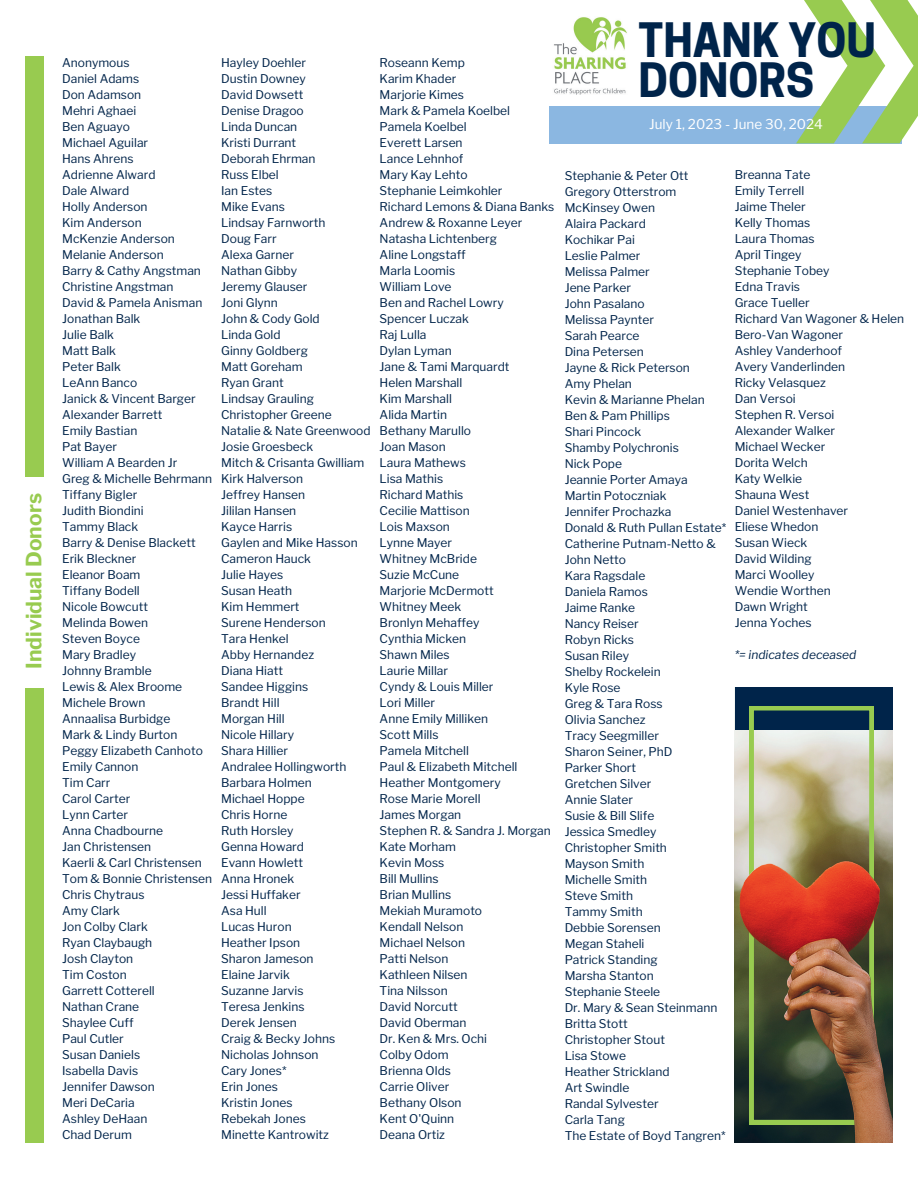
<style>
.page{position:relative;width:918px;height:1188px;background:#fff}
.page>*{position:absolute;margin:0;border:0;box-sizing:border-box;transform-origin:0 0}
.t1{font:700 44.55px/39.3px "Cooper Hewitt";color:#00244a}
.t2{font:700 21px "Libre Franklin";color:#98cb50}
.t3{font:13.5px "Libre Franklin";color:#fff}
.t4{font:12px/16px "Libre Franklin";color:#00244a}
.t5{font:italic 12px "Libre Franklin";color:#00244a}
</style>
<div class="page">
<div style="left:25px;top:56px;width:19px;height:1086px;background:#98cb50"></div>
<div style="left:17px;top:478px;width:35px;height:210px;background:#fff"></div>
<img style="left:735px;top:730px;width:157px;height:100px">
<img style="left:554px;top:17px;width:73px;height:78px">
<div style="left:549px;top:106px;width:352px;height:37px;background:#8bb7e1"></div>
<svg style="left:796px;top:0;width:122px;height:143px"></svg>
<div style="left:735px;top:688px;width:157px;height:42px;background:#00244a"></div>
<svg style="left:750px;top:706px;width:124px;height:124px"></svg>
<img style="left:734px;top:830px;width:158px;height:312px">
<h2 class="t2" style="left:21px;top:669px;width:177px;rotate:-90deg">Individual Donors</h2>
<p class="t4" style="left:62px;top:55px;width:152px">Anonymous<br>Daniel Adams<br>Don Adamson<br>Mehri Aghaei<br>Ben Aguayo<br>Michael Aguilar<br>Hans Ahrens<br>Adrienne Alward<br>Dale Alward<br>Holly Anderson<br>Kim Anderson<br>McKenzie Anderson<br>Melanie Anderson<br>Barry &amp; Cathy Angstman<br>Christine Angstman<br>David &amp; Pamela Anisman<br>Jonathan Balk<br>Julie Balk<br>Matt Balk<br>Peter Balk<br>LeAnn Banco<br>Janick &amp; Vincent Barger<br>Alexander Barrett<br>Emily Bastian<br>Pat Bayer<br>William A Bearden Jr<br>Greg &amp; Michelle Behrmann<br>Tiffany Bigler<br>Judith Biondini<br>Tammy Black<br>Barry &amp; Denise Blackett<br>Erik Bleckner<br>Eleanor Boam<br>Tiffany Bodell<br>Nicole Bowcutt<br>Melinda Bowen<br>Steven Boyce<br>Mary Bradley<br>Johnny Bramble<br>Lewis &amp; Alex Broome<br>Michele Brown<br>Annaalisa Burbidge<br>Mark &amp; Lindy Burton<br>Peggy Elizabeth Canhoto<br>Emily Cannon<br>Tim Carr<br>Carol Carter<br>Lynn Carter<br>Anna Chadbourne<br>Jan Christensen<br>Kaerli &amp; Carl Christensen<br>Tom &amp; Bonnie Christensen<br>Chris Chytraus<br>Amy Clark<br>Jon Colby Clark<br>Ryan Claybaugh<br>Josh Clayton<br>Tim Coston<br>Garrett Cotterell<br>Nathan Crane<br>Shaylee Cuff<br>Paul Cutler<br>Susan Daniels<br>Isabella Davis<br>Jennifer Dawson<br>Meri DeCaria<br>Ashley DeHaan<br>Chad Derum</p>
<p class="t4" style="left:221px;top:55px;width:151px">Hayley Doehler<br>Dustin Downey<br>David Dowsett<br>Denise Dragoo<br>Linda Duncan<br>Kristi Durrant<br>Deborah Ehrman<br>Russ Elbel<br>Ian Estes<br>Mike Evans<br>Lindsay Farnworth<br>Doug Farr<br>Alexa Garner<br>Nathan Gibby<br>Jeremy Glauser<br>Joni Glynn<br>John &amp; Cody Gold<br>Linda Gold<br>Ginny Goldberg<br>Matt Goreham<br>Ryan Grant<br>Lindsay Grauling<br>Christopher Greene<br>Natalie &amp; Nate Greenwood<br>Josie Groesbeck<br>Mitch &amp; Crisanta Gwilliam<br>Kirk Halverson<br>Jeffrey Hansen<br>Jililan Hansen<br>Kayce Harris<br>Gaylen and Mike Hasson<br>Cameron Hauck<br>Julie Hayes<br>Susan Heath<br>Kim Hemmert<br>Surene Henderson<br>Tara Henkel<br>Abby Hernandez<br>Diana Hiatt<br>Sandee Higgins<br>Brandt Hill<br>Morgan Hill<br>Nicole Hillary<br>Shara Hillier<br>Andralee Hollingworth<br>Barbara Holmen<br>Michael Hoppe<br>Chris Horne<br>Ruth Horsley<br>Genna Howard<br>Evann Howlett<br>Anna Hronek<br>Jessi Huffaker<br>Asa Hull<br>Lucas Huron<br>Heather Ipson<br>Sharon Jameson<br>Elaine Jarvik<br>Suzanne Jarvis<br>Teresa Jenkins<br>Derek Jensen<br>Craig &amp; Becky Johns<br>Nicholas Johnson<br>Cary Jones*<br>Erin Jones<br>Kristin Jones<br>Rebekah Jones<br>Minette Kantrowitz</p>
<p class="t4" style="left:380px;top:55px;width:176px">Roseann Kemp<br>Karim Khader<br>Marjorie Kimes<br>Mark &amp; Pamela Koelbel<br>Pamela Koelbel<br>Everett Larsen<br>Lance Lehnhof<br>Mary Kay Lehto<br>Stephanie Leimkohler<br>Richard Lemons &amp; Diana Banks<br>Andrew &amp; Roxanne Leyer<br>Natasha Lichtenberg<br>Aline Longstaff<br>Marla Loomis<br>William Love<br>Ben and Rachel Lowry<br>Spencer Luczak<br>Raj Lulla<br>Dylan Lyman<br>Jane &amp; Tami Marquardt<br>Helen Marshall<br>Kim Marshall<br>Alida Martin<br>Bethany Marullo<br>Joan Mason<br>Laura Mathews<br>Lisa Mathis<br>Richard Mathis<br>Cecilie Mattison<br>Lois Maxson<br>Lynne Mayer<br>Whitney McBride<br>Suzie McCune<br>Marjorie McDermott<br>Whitney Meek<br>Bronlyn Mehaffey<br>Cynthia Micken<br>Shawn Miles<br>Laurie Millar<br>Cyndy &amp; Louis Miller<br>Lori Miller<br>Anne Emily Milliken<br>Scott Mills<br>Pamela Mitchell<br>Paul &amp; Elizabeth Mitchell<br>Heather Montgomery<br>Rose Marie Morell<br>James Morgan<br>Stephen R. &amp; Sandra J. Morgan<br>Kate Morham<br>Kevin Moss<br>Bill Mullins<br>Brian Mullins<br>Mekiah Muramoto<br>Kendall Nelson<br>Michael Nelson<br>Patti Nelson<br>Kathleen Nilsen<br>Tina Nilsson<br>David Norcutt<br>David Oberman<br>Dr. Ken &amp; Mrs. Ochi<br>Colby Odom<br>Brienna Olds<br>Carrie Oliver<br>Bethany Olson<br>Kent O'Quinn<br>Deana Ortiz</p>
<h1 class="t1" style="left:639px;top:21px;width:239px">THANK YOU<br>DONORS</h1>
<p class="t3" style="left:649px;top:116px;width:175px">July 1, 2023 - June 30, 2024</p>
<p class="t4" style="left:565px;top:167px;width:163px">Stephanie &amp; Peter Ott<br>Gregory Otterstrom<br>McKinsey Owen<br>Alaira Packard<br>Kochikar Pai<br>Leslie Palmer<br>Melissa Palmer<br>Jene Parker<br>John Pasalano<br>Melissa Paynter<br>Sarah Pearce<br>Dina Petersen<br>Jayne &amp; Rick Peterson<br>Amy Phelan<br>Kevin &amp; Marianne Phelan<br>Ben &amp; Pam Phillips<br>Shari Pincock<br>Shamby Polychronis<br>Nick Pope<br>Jeannie Porter Amaya<br>Martin Potoczniak<br>Jennifer Prochazka<br>Donald &amp; Ruth Pullan Estate*<br>Catherine Putnam-Netto &amp;<br>John Netto<br>Kara Ragsdale<br>Daniela Ramos<br>Jaime Ranke<br>Nancy Reiser<br>Robyn Ricks<br>Susan Riley<br>Shelby Rockelein<br>Kyle Rose<br>Greg &amp; Tara Ross<br>Olivia Sanchez<br>Tracy Seegmiller<br>Sharon Seiner, PhD<br>Parker Short<br>Gretchen Silver<br>Annie Slater<br>Susie &amp; Bill Slife<br>Jessica Smedley<br>Christopher Smith<br>Mayson Smith<br>Michelle Smith<br>Steve Smith<br>Tammy Smith<br>Debbie Sorensen<br>Megan Staheli<br>Patrick Standing<br>Marsha Stanton<br>Stephanie Steele<br>Dr. Mary &amp; Sean Steinmann<br>Britta Stott<br>Christopher Stout<br>Lisa Stowe<br>Heather Strickland<br>Art Swindle<br>Randal Sylvester<br>Carla Tang<br>The Estate of Boyd Tangren*</p>
<p class="t4" style="left:735px;top:167px;width:171px">Breanna Tate<br>Emily Terrell<br>Jaime Theler<br>Kelly Thomas<br>Laura Thomas<br>April Tingey<br>Stephanie Tobey<br>Edna Travis<br>Grace Tueller<br>Richard Van Wagoner &amp; Helen<br>Bero-Van Wagoner<br>Ashley Vanderhoof<br>Avery Vanderlinden<br>Ricky Velasquez<br>Dan Versoi<br>Stephen R. Versoi<br>Alexander Walker<br>Michael Wecker<br>Dorita Welch<br>Katy Welkie<br>Shauna West<br>Daniel Westenhaver<br>Eliese Whedon<br>Susan Wieck<br>David Wilding<br>Marci Woolley<br>Wendie Worthen<br>Dawn Wright<br>Jenna Yoches</p>
<p class="t5" style="left:735px;top:648px;width:123px">*= indicates deceased</p>
</div>
